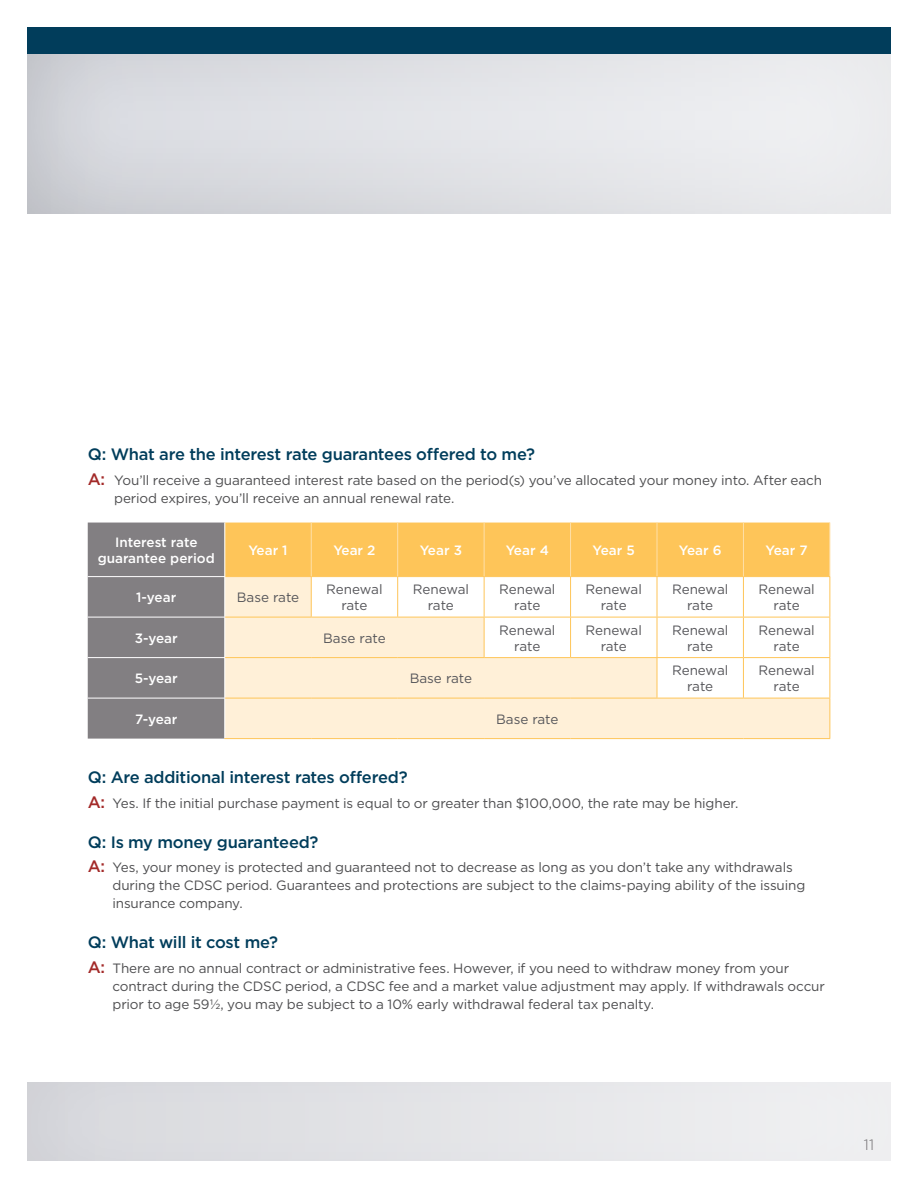
<style>
.page{position:relative;width:918px;height:1188px;background:#fff}
.page>*{position:absolute;margin:0;border:0;box-sizing:border-box;transform-origin:0 0}
.t1{font:500 16.5px "Gotham";letter-spacing:-.015em;color:#013d5b}
.t2{font:300 15px "Gotham";color:#6f6d70}
.t3{font:13.5px/18px "Gotham";letter-spacing:-.01em;color:#4d4d4f}
.t4{font:13.5px/16.2px "Gotham";letter-spacing:-.01em;color:#56565a;text-align:center}
.t5{font:500 13.5px/16.2px "Gotham";color:#fff;text-align:center}
.s1{font-weight:500;font-size:16.5px;color:#a32a29}
</style>
<div class="page">
<div style="left:15px;top:16px;width:889px;height:199px;background:#000;opacity:.17"></div>
<div style="left:27px;top:27px;width:864px;height:27px;background:#013d5b"></div>
<svg style="left:88px;top:523px;width:742px;height:216px;background:#c1a36d"></svg>
<div style="left:225px;top:577px;width:605px;height:161px;background:#fff0d8"></div>
<svg style="left:311px;top:577px;width:519px;height:121px"></svg>
<hr style="left:88px;top:617px;width:137px;height:1px;background:#fff">
<hr style="left:88px;top:657px;width:137px;height:1px;background:#fff">
<hr style="left:88px;top:698px;width:137px;height:1px;background:#fff">
<hr style="left:224px;top:577px;width:1px;height:40px;background:#fff">
<hr style="left:224px;top:617px;width:1px;height:40px;background:#fff">
<hr style="left:224px;top:658px;width:1px;height:40px;background:#fff">
<hr style="left:224px;top:698px;width:1px;height:40px;background:#fff">
<hr style="left:311px;top:523px;width:1px;height:53px;background:#ffe0a8">
<hr style="left:397px;top:523px;width:1px;height:53px;background:#ffe0a8">
<hr style="left:484px;top:523px;width:1px;height:53px;background:#ffe0a8">
<hr style="left:570px;top:523px;width:1px;height:53px;background:#ffe0a8">
<hr style="left:657px;top:523px;width:1px;height:53px;background:#ffe0a8">
<hr style="left:743px;top:523px;width:1px;height:53px;background:#ffe0a8">
<hr style="left:830px;top:523px;width:1px;height:53px;background:#ffe0a8">
<hr style="left:225px;top:576px;width:86px;height:1px;background:#fec559">
<hr style="left:311px;top:577px;width:1px;height:40px;background:#fec559">
<hr style="left:311px;top:576px;width:87px;height:1px;background:#fec559">
<hr style="left:397px;top:577px;width:1px;height:40px;background:#fec559">
<hr style="left:398px;top:576px;width:86px;height:1px;background:#fec559">
<hr style="left:484px;top:577px;width:1px;height:40px;background:#fec559">
<hr style="left:484px;top:576px;width:87px;height:1px;background:#fec559">
<hr style="left:570px;top:577px;width:1px;height:40px;background:#fec559">
<hr style="left:571px;top:576px;width:86px;height:1px;background:#fec559">
<hr style="left:657px;top:576px;width:86px;height:1px;background:#fec559">
<hr style="left:657px;top:577px;width:1px;height:40px;background:#fec559">
<hr style="left:743px;top:577px;width:1px;height:40px;background:#fec559">
<hr style="left:743px;top:576px;width:87px;height:1px;background:#fec559">
<hr style="left:830px;top:577px;width:1px;height:40px;background:#fec559">
<hr style="left:225px;top:617px;width:86px;height:1px;background:#fec559">
<hr style="left:311px;top:617px;width:87px;height:1px;background:#fec559">
<hr style="left:398px;top:617px;width:86px;height:1px;background:#fec559">
<hr style="left:484px;top:617px;width:1px;height:40px;background:#fec559">
<hr style="left:484px;top:617px;width:87px;height:1px;background:#fec559">
<hr style="left:570px;top:617px;width:1px;height:40px;background:#fec559">
<hr style="left:571px;top:617px;width:86px;height:1px;background:#fec559">
<hr style="left:657px;top:617px;width:1px;height:40px;background:#fec559">
<hr style="left:657px;top:617px;width:86px;height:1px;background:#fec559">
<hr style="left:743px;top:617px;width:1px;height:40px;background:#fec559">
<hr style="left:743px;top:617px;width:87px;height:1px;background:#fec559">
<hr style="left:830px;top:617px;width:1px;height:40px;background:#fec559">
<hr style="left:225px;top:657px;width:86px;height:1px;background:#fec559">
<hr style="left:311px;top:657px;width:87px;height:1px;background:#fec559">
<hr style="left:398px;top:657px;width:86px;height:1px;background:#fec559">
<hr style="left:484px;top:657px;width:87px;height:1px;background:#fec559">
<hr style="left:571px;top:657px;width:86px;height:1px;background:#fec559">
<hr style="left:657px;top:658px;width:1px;height:40px;background:#fec559">
<hr style="left:657px;top:657px;width:86px;height:1px;background:#fec559">
<hr style="left:743px;top:658px;width:1px;height:40px;background:#fec559">
<hr style="left:743px;top:657px;width:87px;height:1px;background:#fec559">
<hr style="left:830px;top:658px;width:1px;height:40px;background:#fec559">
<hr style="left:225px;top:698px;width:86px;height:1px;background:#fec559">
<hr style="left:311px;top:698px;width:87px;height:1px;background:#fec559">
<hr style="left:398px;top:698px;width:86px;height:1px;background:#fec559">
<hr style="left:484px;top:698px;width:87px;height:1px;background:#fec559">
<hr style="left:571px;top:698px;width:86px;height:1px;background:#fec559">
<hr style="left:224px;top:738px;width:87px;height:1px;background:#fec559">
<hr style="left:311px;top:738px;width:87px;height:1px;background:#fec559">
<hr style="left:398px;top:738px;width:86px;height:1px;background:#fec559">
<hr style="left:484px;top:738px;width:87px;height:1px;background:#fec559">
<hr style="left:571px;top:738px;width:86px;height:1px;background:#fec559">
<hr style="left:657px;top:738px;width:86px;height:1px;background:#fec559">
<hr style="left:743px;top:738px;width:87px;height:1px;background:#fec559">
<hr style="left:657px;top:698px;width:86px;height:1px;background:#fec559">
<hr style="left:743px;top:698px;width:87px;height:1px;background:#fec559">
<hr style="left:830px;top:698px;width:1px;height:40px;background:#fec559">
<hr style="left:224px;top:523px;width:1px;height:53px;background:#fff">
<hr style="left:88px;top:576px;width:137px;height:1px;background:#fff">
<div style="left:15px;top:1072px;width:889px;height:90px;background:#000;opacity:.1"></div>
<p class="t1" style="left:88px;top:444px;width:449px">Q: What are the interest rate guarantees offered to me?</p>
<p class="t3" style="left:114px;top:471px;width:709px;text-indent:-26px"><span class="s1">A:</span> You’ll receive a guaranteed interest rate based on the period(s) you’ve allocated your money into. After each period expires, you’ll receive an annual renewal rate.</p>
<p class="t5" style="left:98px;top:534px;width:119px">Interest rate guarantee period</p>
<p class="t5" style="left:248px;top:542px;width:41px">Year 1</p>
<p class="t5" style="left:333px;top:542px;width:44px">Year 2</p>
<p class="t5" style="left:420px;top:542px;width:44px">Year 3</p>
<p class="t5" style="left:506px;top:542px;width:45px">Year 4</p>
<p class="t5" style="left:593px;top:542px;width:44px">Year 5</p>
<p class="t5" style="left:679px;top:542px;width:44px">Year 6</p>
<p class="t5" style="left:766px;top:542px;width:44px">Year 7</p>
<p class="t5" style="left:136px;top:589px;width:41px">1-year</p>
<p class="t4" style="left:237px;top:589px;width:64px">Base rate</p>
<p class="t4" style="left:326px;top:581px;width:58px">Renewal rate</p>
<p class="t4" style="left:413px;top:581px;width:58px">Renewal rate</p>
<p class="t4" style="left:499px;top:581px;width:58px">Renewal rate</p>
<p class="t4" style="left:586px;top:581px;width:58px">Renewal rate</p>
<p class="t4" style="left:672px;top:581px;width:58px">Renewal rate</p>
<p class="t4" style="left:759px;top:581px;width:58px">Renewal rate</p>
<p class="t5" style="left:135px;top:630px;width:44px">3-year</p>
<p class="t4" style="left:323px;top:630px;width:64px">Base rate</p>
<p class="t4" style="left:499px;top:621px;width:58px">Renewal rate</p>
<p class="t4" style="left:586px;top:621px;width:58px">Renewal rate</p>
<p class="t4" style="left:672px;top:621px;width:58px">Renewal rate</p>
<p class="t4" style="left:759px;top:621px;width:58px">Renewal rate</p>
<p class="t5" style="left:135px;top:670px;width:45px">5-year</p>
<p class="t4" style="left:410px;top:670px;width:64px">Base rate</p>
<p class="t4" style="left:672px;top:662px;width:58px">Renewal rate</p>
<p class="t4" style="left:759px;top:662px;width:58px">Renewal rate</p>
<p class="t5" style="left:135px;top:711px;width:44px">7-year</p>
<p class="t4" style="left:496px;top:711px;width:64px">Base rate</p>
<p class="t1" style="left:88px;top:766px;width:321px">Q: Are additional interest rates offered?</p>
<p class="t3" style="left:88px;top:794px;width:652px"><span class="s1">A:</span> Yes. If the initial purchase payment is equal to or greater than $100,000, the rate may be higher.</p>
<p class="t1" style="left:88px;top:831px;width:232px">Q: Is my money guaranteed?</p>
<p class="t3" style="left:112px;top:858px;width:694px;text-indent:-25px"><span class="s1">A:</span> Yes, your money is protected and guaranteed not to decrease as long as you don’t take any withdrawals during the CDSC period. Guarantees and protections are subject to the claims-paying ability of the issuing insurance company.</p>
<p class="t1" style="left:88px;top:932px;width:192px">Q: What will it cost me?</p>
<p class="t3" style="left:112px;top:959px;width:714px;text-indent:-25px"><span class="s1">A:</span> There are no annual contract or administrative fees. However, if you need to withdraw money from your contract during the CDSC period, a CDSC fee and a market value adjustment may apply. If withdrawals occur prior to age 59½, you may be subject to a 10% early withdrawal federal tax penalty.</p>
<p class="t2" style="left:864px;top:1135px;width:12px">11</p>
</div>
